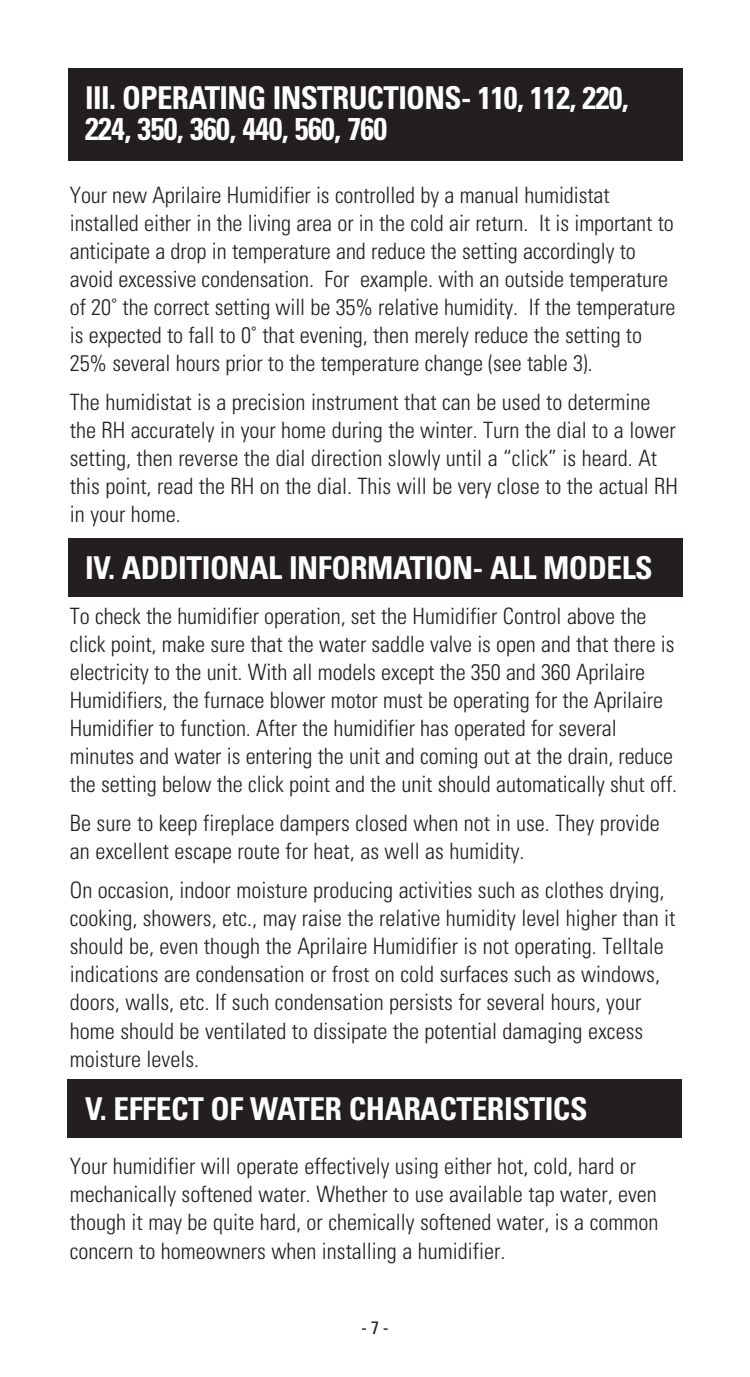
<style>
.page{position:relative;width:750px;height:1377px;background:#fff}
.page>*{position:absolute;margin:0;border:0;box-sizing:border-box;transform-origin:0 0}
.t1{font:700 condensed 31.5px/31.5px "Univers";letter-spacing:-.015em;color:#fff}
.t2{font:300 condensed 22.5px/28.1px "Univers";color:#231e1f}
.t3{font:condensed 18px "Univers";color:#231e1f}
</style>
<div class="page">
<div style="left:67px;top:1080px;width:615px;height:58px;background:#231e1f"></div>
<div style="left:68px;top:68px;width:614px;height:93px;background:#231e1f"></div>
<div style="left:68px;top:538px;width:614px;height:59px;background:#231e1f"></div>
<h1 class="t1" style="left:85px;top:85px;width:545px">III. OPERATING INSTRUCTIONS- 110, 112, 220,<br>224, 350, 360, 440, 560, 760</h1>
<p class="t2" style="left:70px;top:183px;width:607px">Your new Aprilaire Humidifier is controlled by a manual humidistat installed either in the living area or in the cold air return. It is important to anticipate a drop in temperature and reduce the setting accordingly to avoid excessive condensation. For example. with an outside temperature of 20˚ the correct setting will be 35% relative humidity. If the temperature is expected to fall to 0˚ that evening, then merely reduce the setting to 25% several hours prior to the temperature change (see table 3).</p>
<p class="t2" style="left:70px;top:390px;width:609px">The humidistat is a precision instrument that can be used to determine the RH accurately in your home during the winter. Turn the dial to a lower setting, then reverse the dial direction slowly until a “click” is heard. At this point, read the RH on the dial. This will be very close to the actual RH in your home.</p>
<h1 class="t1" style="left:85px;top:555px;width:569px">IV. ADDITIONAL INFORMATION- ALL MODELS</h1>
<p class="t2" style="left:70px;top:604px;width:608px">To check the humidifier operation, set the Humidifier Control above the click point, make sure that the water saddle valve is open and that there is electricity to the unit. With all models except the 350 and 360 Aprilaire Humidifiers, the furnace blower motor must be operating for the Aprilaire Humidifier to function. After the humidifier has operated for several minutes and water is entering the unit and coming out at the drain, reduce the setting below the click point and the unit should automatically shut off.</p>
<p class="t2" style="left:70px;top:811px;width:591px">Be sure to keep fireplace dampers closed when not in use. They provide an excellent escape route for heat, as well as humidity.</p>
<p class="t2" style="left:70px;top:878px;width:607px">On occasion, indoor moisture producing activities such as clothes drying, cooking, showers, etc., may raise the relative humidity level higher than it should be, even though the Aprilaire Humidifier is not operating. Telltale indications are condensation or frost on cold surfaces such as windows, doors, walls, etc. If such condensation persists for several hours, your home should be ventilated to dissipate the potential damaging excess moisture levels.</p>
<h1 class="t1" style="left:85px;top:1097px;width:504px">V. EFFECT OF WATER CHARACTERISTICS</h1>
<p class="t2" style="left:70px;top:1154px;width:590px">Your humidifier will operate effectively using either hot, cold, hard or mechanically softened water. Whether to use available tap water, even though it may be quite hard, or chemically softened water, is a common concern to homeowners when installing a humidifier.</p>
<p class="t3" style="left:361px;top:1321px;width:29px">- 7 -</p>
</div>
